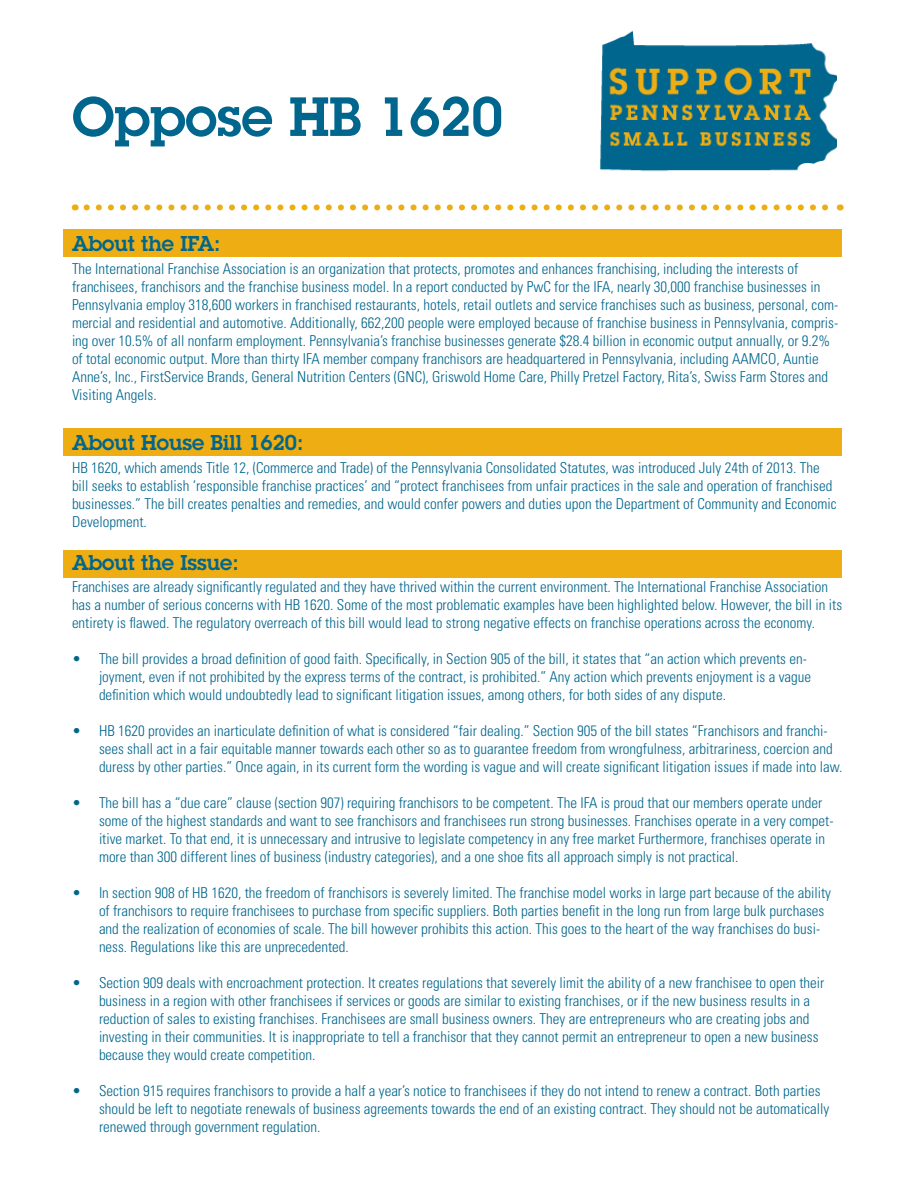
<style>
.page{position:relative;width:918px;height:1188px;background:#fff}
.page>*{position:absolute;margin:0;border:0;box-sizing:border-box;transform-origin:0 0}
.t1{font:600 54px "Lubalin Graph";color:#00668d}
.t2{font:600 21px "Lubalin Graph";color:#00668d}
.t3{font:300 condensed 15px/18px "Univers";color:#00668d}
</style>
<div class="page">
<div style="left:64px;top:550px;width:778px;height:28px;background:#eeae13"></div>
<div style="left:64px;top:429px;width:778px;height:27px;background:#eeae13"></div>
<div style="left:64px;top:229px;width:778px;height:28px;background:#eeae13"></div>
<img style="left:600px;top:30px;width:237px;height:142px">
<svg style="left:87px;top:204px;width:741px;height:6px"></svg>
<p class="t1" style="left:72px;top:81px;width:432px">Oppose HB 1620</p>
<p class="t2" style="left:72px;top:230px;width:150px">About the IFA:</p>
<p class="t3" style="left:72px;top:259px;width:768px">The International Franchise Association is an organization that protects, promotes and enhances franchising, including the interests of franchisees, franchisors and the franchise business model. In a report conducted by PwC for the IFA, nearly 30,000 franchise businesses in Pennsylvania employ 318,600 workers in franchised restaurants, hotels, retail outlets and service franchises such as business, personal, com&shy;mercial and residential and automotive. Additionally, 662,200 people were employed because of franchise business in Pennsylvania, compris&shy;ing over 10.5% of all nonfarm employment. Pennsylvania’s franchise businesses generate $28.4 billion in economic output annually, or 9.2% of total economic output. More than thirty IFA member company franchisors are headquartered in Pennsylvania, including AAMCO, Auntie Anne’s, Inc., FirstService Brands, General Nutrition Centers (GNC), Griswold Home Care, Philly Pretzel Factory, Rita’s, Swiss Farm Stores and Visiting Angels.</p>
<p class="t2" style="left:72px;top:429px;width:233px">About House Bill 1620:</p>
<p class="t3" style="left:72px;top:458px;width:766px">HB 1620, which amends Title 12, (Commerce and Trade) of the Pennsylvania Consolidated Statutes, was introduced July 24th of 2013. The bill seeks to establish ‘responsible franchise practices’ and “protect franchisees from unfair practices in the sale and operation of franchised businesses.” The bill creates penalties and remedies, and would confer powers and duties upon the Department of Community and Economic Development.</p>
<p class="t2" style="left:72px;top:549px;width:168px">About the Issue:</p>
<p class="t3" style="left:72px;top:578px;width:772px">Franchises are already significantly regulated and they have thrived within the current environment. The International Franchise Association has a number of serious concerns with HB 1620. Some of the most problematic examples have been highlighted below. However, the bill in its entirety is flawed. The regulatory overreach of this bill would lead to strong negative effects on franchise operations across the economy.</p>
<p class="t3" style="left:99px;top:650px;width:714px;text-indent:-27px">• The bill provides a broad definition of good faith. Specifically, in Section 905 of the bill, it states that “an action which prevents en&shy;joyment, even if not prohibited by the express terms of the contract, is prohibited.” Any action which prevents enjoyment is a vague definition which would undoubtedly lead to significant litigation issues, among others, for both sides of any dispute.</p>
<p class="t3" style="left:99px;top:722px;width:745px;text-indent:-27px">• HB 1620 provides an inarticulate definition of what is considered “fair dealing.” Section 905 of the bill states “Franchisors and franchi&shy;sees shall act in a fair equitable manner towards each other so as to guarantee freedom from wrongfulness, arbitrariness, coercion and duress by other parties.” Once again, in its current form the wording is vague and will create significant litigation issues if made into law.</p>
<p class="t3" style="left:99px;top:794px;width:736px;text-indent:-27px">• The bill has a “due care” clause (section 907) requiring franchisors to be competent. The IFA is proud that our members operate under some of the highest standards and want to see franchisors and franchisees run strong businesses. Franchises operate in a very compet&shy;itive market. To that end, it is unnecessary and intrusive to legislate competency in any free market Furthermore, franchises operate in more than 300 different lines of business (industry categories), and a one shoe fits all approach simply is not practical.</p>
<p class="t3" style="left:99px;top:884px;width:734px;text-indent:-27px">• In section 908 of HB 1620, the freedom of franchisors is severely limited. The franchise model works in large part because of the ability of franchisors to require franchisees to purchase from specific suppliers. Both parties benefit in the long run from large bulk purchases and the realization of economies of scale. The bill however prohibits this action. This goes to the heart of the way franchises do busi&shy;ness. Regulations like this are unprecedented.</p>
<p class="t3" style="left:99px;top:974px;width:727px;text-indent:-27px">• Section 909 deals with encroachment protection. It creates regulations that severely limit the ability of a new franchisee to open their business in a region with other franchisees if services or goods are similar to existing franchises, or if the new business results in a reduction of sales to existing franchises. Franchisees are small business owners. They are entrepreneurs who are creating jobs and investing in their communities. It is inappropriate to tell a franchisor that they cannot permit an entrepreneur to open a new business because they would create competition.</p>
<p class="t3" style="left:99px;top:1082px;width:732px;text-indent:-27px">• Section 915 requires franchisors to provide a half a year’s notice to franchisees if they do not intend to renew a contract. Both parties should be left to negotiate renewals of business agreements towards the end of an existing contract. They should not be automatically renewed through government regulation.</p>
</div>
